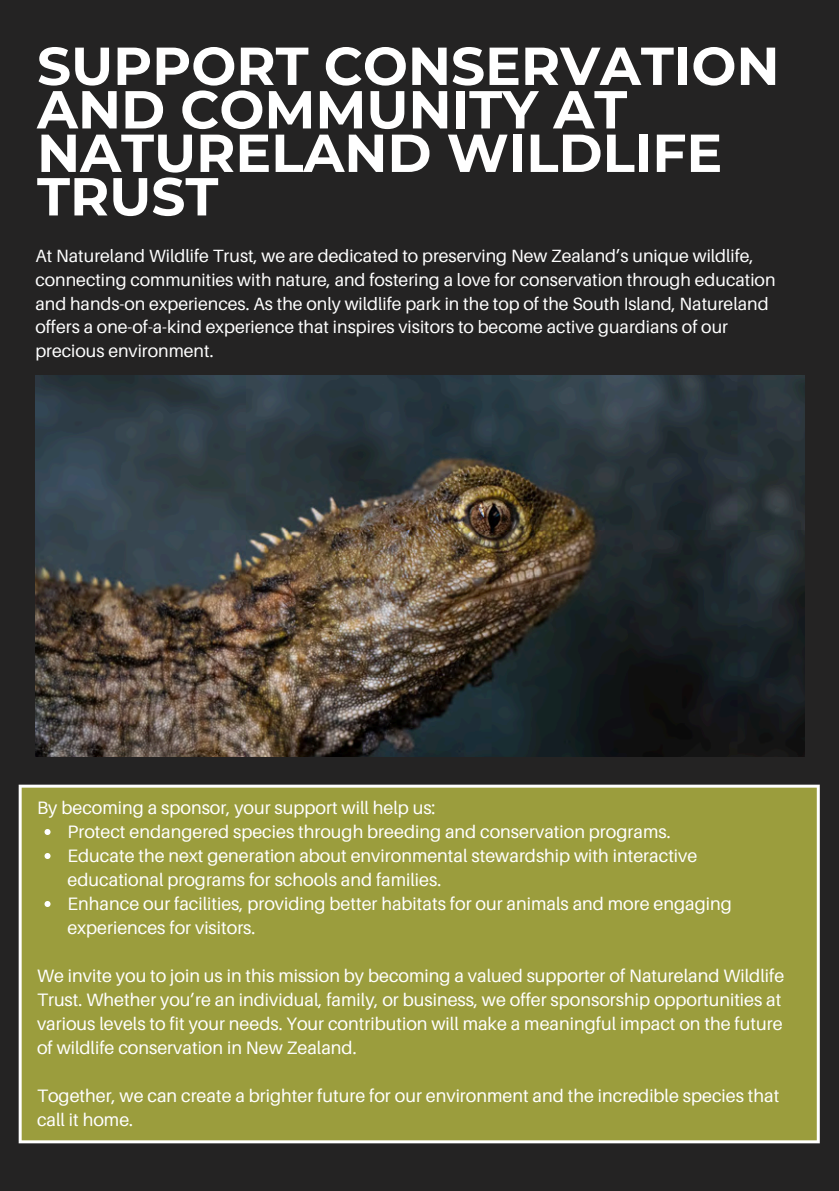
<style>
.page{position:relative;width:839px;height:1191px;background:#fff}
.page>*{position:absolute;margin:0;border:0;box-sizing:border-box;transform-origin:0 0}
.t1{font:700 53.4px/43.6px "Montserrat";color:#fff}
.t2{font:18px/24px "Aileron";color:#fff}
.t3{font:17.8px/23.6px "Aileron";color:#fff}
</style>
<div class="page">
<div style="left:0;top:0;width:838px;height:1191px;background:#242323"></div>
<img style="left:35px;top:375px;width:769px;height:382px">
<div style="left:20px;top:786px;width:798px;height:356px;background:#9b9d3d"></div>
<hr style="left:19px;top:788px;width:3px;height:352px;background:#fff">
<hr style="left:816px;top:788px;width:3px;height:352px;background:#fff">
<hr style="left:19px;top:785px;width:800px;height:3px;background:#fff">
<hr style="left:19px;top:1140px;width:800px;height:3px;background:#fff">
<svg style="left:45px;top:829px;width:6px;height:6px"></svg>
<svg style="left:45px;top:853px;width:6px;height:6px"></svg>
<svg style="left:45px;top:901px;width:6px;height:6px"></svg>
<p class="t1" style="left:37px;top:44px;width:744px">SUPPORT CONSERVATION<br>AND COMMUNITY AT<br>NATURELAND WILDLIFE<br>TRUST</p>
<p class="t3" style="left:35px;top:244px;width:741px">At Natureland Wildlife Trust, we are dedicated to preserving New Zealand’s unique wildlife, connecting communities with nature, and fostering a love for conservation through education and hands-on experiences. As the only wildlife park in the top of the South Island, Natureland offers a one-of-a-kind experience that inspires visitors to become active guardians of our precious environment.</p>
<p class="t2" style="left:37px;top:795px;width:400px">By becoming a sponsor, your support will help us:</p>
<p class="t2" style="left:68px;top:819px;width:604px">Protect endangered species through breeding and conservation programs.</p>
<p class="t2" style="left:68px;top:843px;width:631px">Educate the next generation about environmental stewardship with interactive educational programs for schools and families.</p>
<p class="t2" style="left:68px;top:891px;width:665px">Enhance our facilities, providing better habitats for our animals and more engaging experiences for visitors.</p>
<p class="t2" style="left:37px;top:963px;width:748px">We invite you to join us in this mission by becoming a valued supporter of Natureland Wildlife Trust. Whether you’re an individual, family, or business, we offer sponsorship opportunities at various levels to fit your needs. Your contribution will make a meaningful impact on the future of wildlife conservation in New Zealand.</p>
<p class="t2" style="left:37px;top:1083px;width:743px">Together, we can create a brighter future for our environment and the incredible species that call it home.</p>
</div>
